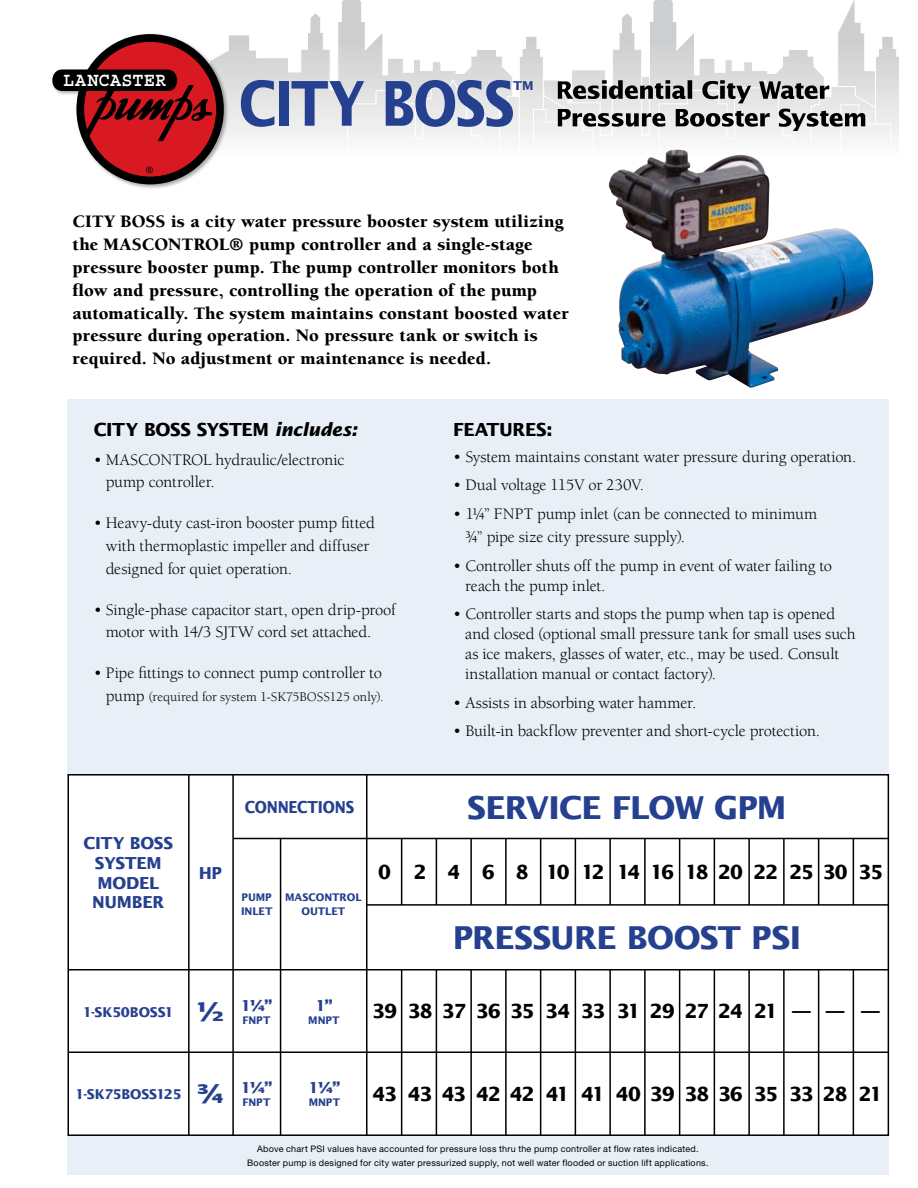
<style>
.page{position:relative;width:918px;height:1188px;background:#fff}
.page>*{position:absolute;margin:0;border:0;box-sizing:border-box;transform-origin:0 0}
.t1{font:700 61.8px "Lucida Sans Std";letter-spacing:-.03em;color:#25408f;scale:.82 1}
.t2{font:700 31.5px "Lucida Sans Std";letter-spacing:-.025em;color:#25408f}
.t3{font:700 25.5px "Lucida Sans Std";color:#25408f}
.t4{font:700 19.5px "Lucida Sans Std";letter-spacing:-.07em;color:#000;scale:.96 1}
.t5{font:700 19.5px "Courier Std";letter-spacing:.015em;color:#fff;scale:.94 1}
.t6{font:900 18px/22.8px "Berkeley Std";letter-spacing:.005em;color:#000}
.t7{font:700 18px "Lucida Sans Std";letter-spacing:-.02em;color:#000}
.t8{font:16.5px/22.8px "Berkeley Std";letter-spacing:-.01em;color:#000}
.t9{font:700 16.5px/19.8px "Lucida Sans Std";letter-spacing:-.015em;color:#25408f;text-align:center}
.t10{font:700 16.5px "Lucida Sans Std";letter-spacing:-.015em;color:#25408f;scale:.86 1}
.t11{font:15.3px "Myriad";color:#000}
.t12{font:700 15px "Lucida Sans Std";color:#25408f}
.t13{font:13.5px "Berkeley Std";color:#000}
.t14{font:700 13.5px "Lucida Sans Std";letter-spacing:-.015em;color:#25408f}
.t15{font:700 12.3px "Lucida Sans Std";color:#25408f}
.t16{font:700 10.5px/13.8px "Lucida Sans Std";letter-spacing:-.005em;color:#25408f;scale:.96 1}
.t17{font:9px/13.8px "Helvetica Neue LT Std";letter-spacing:.025em;color:#000;text-align:center}
.s1{font-style:italic}
.s2{font-size:16.5px}
.s3{font-size:25.5px}
</style>
<div class="page">
<svg style="left:256px;top:0;width:91px;height:138px"></svg>
<div style="left:68px;top:1135px;width:821px;height:39px;background:#e9eff7"></div>
<div style="left:68px;top:399px;width:821px;height:376px;background:#e9eff7"></div>
<div style="left:68px;top:774px;width:821px;height:362px;border:2px solid #000"></div>
<svg style="left:347px;top:0;width:552px;height:151px"></svg>
<hr style="left:188px;top:774px;width:2px;height:361px;background:#000">
<hr style="left:232px;top:774px;width:2px;height:361px;background:#000">
<hr style="left:280px;top:839px;width:1px;height:296px;background:#000">
<hr style="left:366px;top:774px;width:2px;height:361px;background:#000">
<hr style="left:233px;top:838px;width:656px;height:1px;background:#000">
<hr style="left:69px;top:969px;width:820px;height:1px;background:#000">
<hr style="left:69px;top:1052px;width:820px;height:1px;background:#000">
<hr style="left:367px;top:904px;width:522px;height:2px;background:#000">
<hr style="left:401px;top:970px;width:1px;height:165px;background:#000">
<hr style="left:436px;top:970px;width:1px;height:165px;background:#000">
<hr style="left:470px;top:970px;width:2px;height:165px;background:#000">
<hr style="left:505px;top:970px;width:2px;height:165px;background:#000">
<hr style="left:540px;top:970px;width:1px;height:165px;background:#000">
<hr style="left:575px;top:970px;width:1px;height:165px;background:#000">
<hr style="left:609px;top:970px;width:2px;height:165px;background:#000">
<hr style="left:644px;top:970px;width:2px;height:165px;background:#000">
<hr style="left:679px;top:970px;width:1px;height:165px;background:#000">
<hr style="left:714px;top:970px;width:1px;height:165px;background:#000">
<hr style="left:748px;top:970px;width:2px;height:165px;background:#000">
<hr style="left:783px;top:970px;width:2px;height:165px;background:#000">
<hr style="left:818px;top:970px;width:1px;height:165px;background:#000">
<hr style="left:853px;top:970px;width:1px;height:165px;background:#000">
<hr style="left:401px;top:838px;width:1px;height:67px;background:#000">
<hr style="left:436px;top:838px;width:1px;height:67px;background:#000">
<hr style="left:470px;top:838px;width:2px;height:67px;background:#000">
<hr style="left:505px;top:838px;width:2px;height:67px;background:#000">
<hr style="left:540px;top:838px;width:1px;height:67px;background:#000">
<hr style="left:575px;top:838px;width:1px;height:67px;background:#000">
<hr style="left:609px;top:838px;width:2px;height:67px;background:#000">
<hr style="left:644px;top:838px;width:2px;height:67px;background:#000">
<hr style="left:679px;top:838px;width:1px;height:67px;background:#000">
<hr style="left:714px;top:838px;width:1px;height:67px;background:#000">
<hr style="left:748px;top:838px;width:2px;height:67px;background:#000">
<hr style="left:783px;top:838px;width:2px;height:67px;background:#000">
<hr style="left:818px;top:838px;width:1px;height:67px;background:#000">
<hr style="left:853px;top:838px;width:1px;height:67px;background:#000">
<div style="left:50px;top:32px;width:206px;height:190px;background:#000;opacity:.34"></div>
<div style="left:76px;top:34px;width:148px;height:150px;background:#000;border-radius:50%"></div>
<div style="left:84px;top:41px;width:133px;height:136px;background:#d91921;border-radius:50%"></div>
<svg style="left:52px;top:69px;width:161px;height:72px"></svg>
<img style="left:609px;top:151px;width:264px;height:237px">
<p class="t5" style="left:63px;top:70px;width:111px">LANCASTER</p>
<p class="t11" style="left:146px;top:165px;width:9px">®</p>
<h1 class="t1" style="left:239px;top:69px;width:337px">CITY BOSS</h1>
<p class="t15" style="left:513px;top:79px;width:22px">TM</p>
<p class="t6" style="left:73px;top:211px;width:498px">CITY BOSS is a city water pressure booster system utilizing the MASCONTROL® pump controller and a single-stage pressure booster pump. The pump controller monitors both flow and pressure, controlling the operation of the pump automatically. The system maintains constant boosted water pressure during operation. No pressure tank or switch is required. No adjustment or maintenance is needed.</p>
<p class="t7" style="left:94px;top:419px;width:265px">CITY BOSS SYSTEM <span class="s1">includes:</span></p>
<p class="t8" style="left:106px;top:448px;width:240px;text-indent:-12px">• MASCONTROL hydraulic/electronic pump controller.</p>
<p class="t8" style="left:106px;top:512px;width:271px;text-indent:-12px">• Heavy-duty cast-iron booster pump fitted with thermoplastic impeller and diffuser designed for quiet operation.</p>
<p class="t8" style="left:106px;top:598px;width:291px;text-indent:-12px">• Single-phase capacitor start, open drip-proof motor with 14/3 SJTW cord set attached.</p>
<p class="t8" style="left:94px;top:662px;width:290px">• Pipe fittings to connect pump controller to</p>
<p class="t13" style="left:106px;top:690px;width:279px"><span class="s2">pump</span> (required for system 1-SK75BOSS125 only).</p>
<p class="t7" style="left:453px;top:419px;width:101px">FEATURES:</p>
<p class="t8" style="left:453px;top:445px;width:405px">• System maintains constant water pressure during operation.</p>
<p class="t8" style="left:453px;top:474px;width:192px">• Dual voltage 115V or 230V.</p>
<p class="t8" style="left:465px;top:503px;width:353px;text-indent:-12px">• 1¼” FNPT pump inlet (can be connected to minimum ¾” pipe size city pressure supply).</p>
<p class="t8" style="left:465px;top:556px;width:368px;line-height:19.8px;text-indent:-12px">• Controller shuts off the pump in event of water failing to reach the pump inlet.</p>
<p class="t8" style="left:465px;top:605px;width:392px;line-height:19.8px;text-indent:-12px">• Controller starts and stops the pump when tap is opened and closed (optional small pressure tank for small uses such as ice makers, glasses of water, etc., may be used. Consult installation manual or contact factory).</p>
<p class="t8" style="left:453px;top:691px;width:245px">• Assists in absorbing water hammer.</p>
<p class="t8" style="left:453px;top:720px;width:368px">• Built-in backflow preventer and short-cycle protection.</p>
<p class="t9" style="left:84px;top:833px;width:91px">CITY BOSS<br>SYSTEM<br>MODEL<br>NUMBER</p>
<p class="t14" style="left:83px;top:1005px;width:92px">1-SK50BOSS1</p>
<p class="t9" style="left:199px;top:863px;width:25px">HP</p>
<p class="t10" style="left:245px;top:797px;width:129px">CONNECTIONS</p>
<h2 class="t2" style="left:467px;top:789px;width:321px">SERVICE FLOW GPM</h2>
<p class="t16" style="left:241px;top:891px;width:34px">PUMP<br>INLET</p>
<p class="t16" style="left:285px;top:891px;width:81px;text-align:center">MASCONTROL<br>OUTLET</p>
<p class="t4" style="left:378px;top:861px;width:15px">0</p>
<p class="t4" style="left:414px;top:861px;width:15px">2</p>
<p class="t4" style="left:448px;top:861px;width:15px">4</p>
<p class="t4" style="left:482px;top:861px;width:15px">6</p>
<p class="t4" style="left:516px;top:861px;width:15px">8</p>
<p class="t4" style="left:546px;top:861px;width:26px">10</p>
<p class="t4" style="left:581px;top:861px;width:26px">12</p>
<p class="t4" style="left:617px;top:861px;width:26px">14</p>
<p class="t4" style="left:650px;top:861px;width:26px">16</p>
<p class="t4" style="left:685px;top:861px;width:26px">18</p>
<p class="t4" style="left:718px;top:861px;width:27px">20</p>
<p class="t4" style="left:754px;top:861px;width:27px">22</p>
<p class="t4" style="left:789px;top:861px;width:27px">25</p>
<p class="t4" style="left:823px;top:861px;width:28px">30</p>
<p class="t4" style="left:858px;top:861px;width:27px">35</p>
<h2 class="t2" style="left:453px;top:920px;width:350px">PRESSURE BOOST PSI</h2>
<p class="t12" style="left:197px;top:997px;width:77px"><span class="s3">½</span> 1¼”</p>
<p class="t16" style="left:243px;top:1014px;width:31px">FNPT</p>
<p class="t12" style="left:316px;top:997px;width:18px">1”</p>
<p class="t16" style="left:308px;top:1014px;width:34px">MNPT</p>
<p class="t4" style="left:372px;top:1000px;width:27px">39</p>
<p class="t4" style="left:408px;top:1000px;width:28px">38</p>
<p class="t4" style="left:442px;top:1000px;width:26px">37</p>
<p class="t4" style="left:476px;top:1000px;width:28px">36</p>
<p class="t4" style="left:510px;top:1000px;width:27px">35</p>
<p class="t4" style="left:545px;top:1000px;width:28px">34</p>
<p class="t4" style="left:581px;top:1000px;width:27px">33</p>
<p class="t4" style="left:617px;top:1000px;width:26px">31</p>
<p class="t4" style="left:650px;top:1000px;width:27px">29</p>
<p class="t4" style="left:685px;top:1000px;width:27px">27</p>
<p class="t4" style="left:718px;top:1000px;width:27px">24</p>
<p class="t4" style="left:754px;top:1000px;width:26px">21</p>
<p class="t4" style="left:792px;top:1000px;width:21px">—</p>
<p class="t4" style="left:826px;top:1000px;width:21px">—</p>
<p class="t4" style="left:861px;top:1000px;width:21px">—</p>
<p class="t14" style="left:75px;top:1086px;width:108px">1-SK75BOSS125</p>
<h3 class="t3" style="left:197px;top:1079px;width:29px">¾</h3>
<p class="t12" style="left:241px;top:1079px;width:33px">1¼”</p>
<p class="t16" style="left:243px;top:1096px;width:31px">FNPT</p>
<p class="t12" style="left:309px;top:1079px;width:33px">1¼”</p>
<p class="t16" style="left:309px;top:1096px;width:34px">MNPT</p>
<p class="t4" style="left:373px;top:1083px;width:27px">43</p>
<p class="t4" style="left:408px;top:1083px;width:27px">43</p>
<p class="t4" style="left:442px;top:1083px;width:27px">43</p>
<p class="t4" style="left:476px;top:1083px;width:27px">42</p>
<p class="t4" style="left:510px;top:1083px;width:27px">42</p>
<p class="t4" style="left:546px;top:1083px;width:26px">41</p>
<p class="t4" style="left:581px;top:1083px;width:26px">41</p>
<p class="t4" style="left:616px;top:1083px;width:63px">40 39</p>
<p class="t4" style="left:684px;top:1083px;width:63px">38 36</p>
<p class="t4" style="left:754px;top:1083px;width:27px">35</p>
<p class="t4" style="left:789px;top:1083px;width:27px">33</p>
<p class="t4" style="left:823px;top:1083px;width:27px">28</p>
<p class="t4" style="left:859px;top:1083px;width:26px">21</p>
<p class="t17" style="left:247px;top:1142px;width:463px">Above chart PSI values have accounted for pressure loss thru the pump controller at flow rates indicated.<br>Booster pump is designed for city water pressurized supply, not well water flooded or suction lift applications.</p>
</div>
